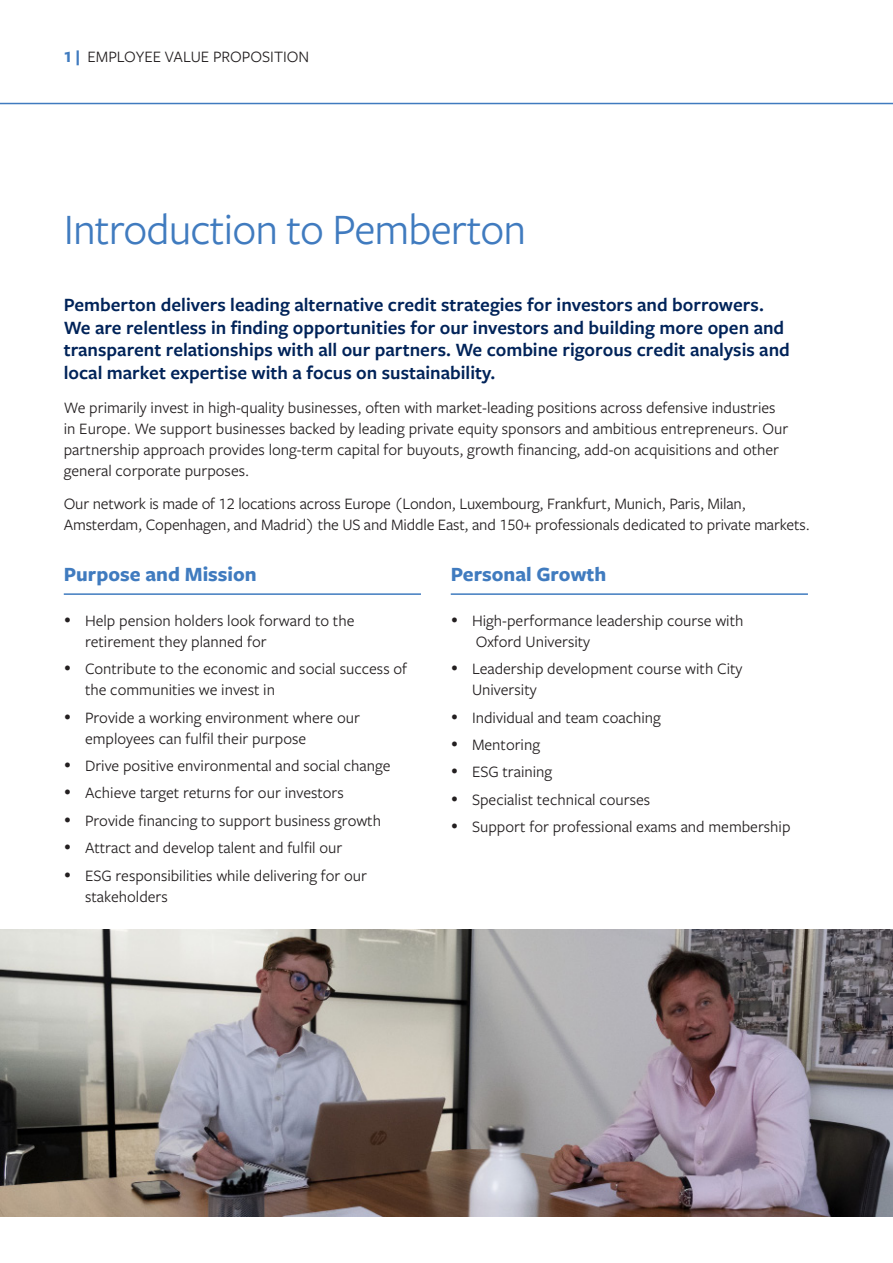
<style>
.page{position:relative;width:893px;height:1263px;background:#fff}
.page>*{position:absolute;margin:0;border:0;box-sizing:border-box;transform-origin:0 0}
.Page_title{font:45px "Freight Sans Pro";letter-spacing:-.02em;color:#407bbf}
.t1{font:700 21px "Freight Sans Pro";color:#407bbf}
.Intro_Text{font:600 19.5px/22.5px "Freight Sans Pro";color:#002359}
.Body{font:16.5px/21px "Freight Sans Pro";color:#231f20}
.s1{font-weight:700;color:#407bbf}
</style>
<div class="page">
<hr style="left:64px;top:593px;width:357px;height:2px;background:#407bbf">
<hr style="left:451px;top:593px;width:357px;height:2px;background:#407bbf">
<hr style="left:0;top:103px;width:893px;height:1px;background:#407bbf">
<img style="left:0;top:930px;width:893px;height:286px">
<p class="Body" style="left:64px;top:45px;width:247px"><span class="s1">1 |</span> EMPLOYEE VALUE PROPOSITION</p>
<p class="Page_title" style="left:64px;top:199px;width:464px">Introduction to Pemberton</p>
<p class="Intro_Text" style="left:64px;top:293px;width:728px">Pemberton delivers leading alternative credit strategies for investors and borrowers.<br>We are relentless in finding opportunities for our investors and building more open and transparent relationships with all our partners. We combine rigorous credit analysis and local market expertise with a focus on sustainability.</p>
<p class="Body" style="left:64px;top:396px;width:726px">We primarily invest in high-quality businesses, often with market-leading positions across defensive industries in Europe. We support businesses backed by leading private equity sponsors and ambitious entrepreneurs. Our partnership approach provides long-term capital for buyouts, growth financing, add-on acquisitions and other general corporate purposes.</p>
<p class="Body" style="left:64px;top:493px;width:747px">Our network is made of 12 locations across Europe (London, Luxembourg, Frankfurt, Munich, Paris, Milan,<br>Amsterdam, Copenhagen, and Madrid) the US and Middle East, and 150+ professionals dedicated to private markets.</p>
<h1 class="t1" style="left:64px;top:559px;width:194px">Purpose and Mission</h1>
<h1 class="t1" style="left:451px;top:559px;width:157px">Personal Growth</h1>
<p class="Body" style="left:85px;top:609px;width:271px">Help pension holders look forward to the retirement they planned for</p>
<p class="Body" style="left:85px;top:658px;width:324px">Contribute to the economic and social success of the communities we invest in</p>
<p class="Body" style="left:85px;top:706px;width:276px">Provide a working environment where our employees can fulfil their purpose</p>
<p class="Body" style="left:85px;top:754px;width:307px">Drive positive environmental and social change</p>
<p class="Body" style="left:85px;top:782px;width:260px">Achieve target returns for our investors</p>
<p class="Body" style="left:85px;top:809px;width:297px">Provide financing to support business growth</p>
<p class="Body" style="left:85px;top:837px;width:259px">Attract and develop talent and fulfil our</p>
<p class="Body" style="left:85px;top:864px;width:284px">ESG responsibilities while delivering for our stakeholders</p>
<p class="Body" style="left:472px;top:609px;width:273px">High-performance leadership course with<br>Oxford University</p>
<p class="Body" style="left:472px;top:658px;width:272px">Leadership development course with City<br>University</p>
<p class="Body" style="left:472px;top:706px;width:191px">Individual and team coaching</p>
<p class="Body" style="left:472px;top:733px;width:70px">Mentoring</p>
<p class="Body" style="left:472px;top:761px;width:82px">ESG training</p>
<p class="Body" style="left:472px;top:788px;width:180px">Specialist technical courses</p>
<p class="Body" style="left:472px;top:816px;width:320px">Support for professional exams and membership</p>
</div>
